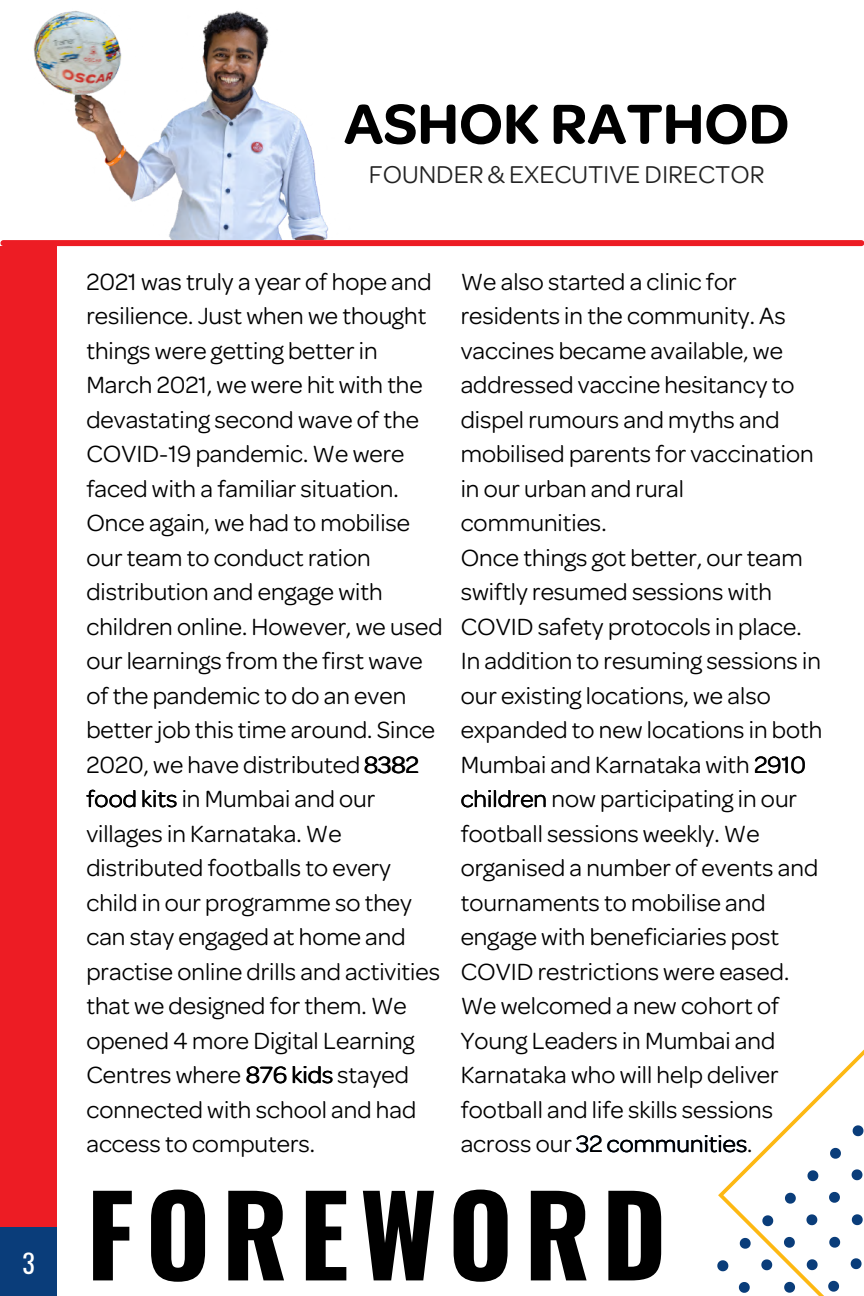
<style>
.page{position:relative;width:864px;height:1296px;background:#fff}
.page>*{position:absolute;margin:0;border:0;box-sizing:border-box;transform-origin:0 0}
.t1{font:700 110.6px "Oswald";letter-spacing:.1em;color:#000}
.t2{font:600 60px "Omnes";color:#000}
.t3{font:26px "Omnes";color:#222}
.t4{font:26px "Oswald";color:#fff}
.t5{font:25px/34.4px "Omnes";color:#000}
</style>
<div class="page">
<div style="left:0;top:246px;width:57px;height:1050px;background:#ed1c24"></div>
<div style="left:3px;top:240px;width:858px;height:6px;background:#ed1c24"></div>
<div style="left:0;top:1227px;width:57px;height:69px;background:#0a3d7a"></div>
<svg style="left:717px;top:1049px;width:147px;height:247px"></svg>
<img style="left:33px;top:11px;width:295px;height:229px">
<p class="t4" style="left:23px;top:1243px;width:14px">3</p>
<h2 class="t2" style="left:344px;top:90px;width:447px">ASHOK RATHOD</h2>
<p class="t3" style="left:369px;top:160px;width:397px">FOUNDER &amp; EXECUTIVE DIRECTOR</p>
<p class="t5" style="left:86px;top:264px;width:358px">2021 was truly a year of hope and resilience. Just when we thought things were getting better in<br>March 2021, we were hit with the devastating second wave of the<br>COVID-19 pandemic. We were faced with a familiar situation.<br>Once again, we had to mobilise our team to conduct ration distribution and engage with children online. However, we used our learnings from the first wave of the pandemic to do an even better job this time around. Since<br>2020, we have distributed 8382 food kits in Mumbai and our villages in Karnataka. We distributed footballs to every child in our programme so they can stay engaged at home and practise online drills and activities that we designed for them. We opened 4 more Digital Learning<br>Centres where 876 kidsstayed connected with school and had access to computers.</p>
<p class="t5" style="left:461px;top:264px;width:363px">We also started a clinic for residents in the community. As vaccines became available, we addressed vaccine hesitancy to dispel rumours and myths and mobilised parents for vaccination in our urban and rural communities.<br>Once things got better, our team swiftly resumed sessions with<br>COVID safety protocols in place.<br>In addition to resuming sessions in our existing locations, we also expanded to new locations in both<br>Mumbai and Karnataka with 2910 children now participating in our football sessions weekly. We organised a number of events and tournaments to mobilise and engage with beneficiaries post<br>COVID restrictions were eased.<br>We welcomed a new cohort of<br>Young Leaders in Mumbai and<br>Karnataka who will help deliver football and life skills sessions across our 32 communities.</p>
<h1 class="t1" style="left:86px;top:1148px;width:582px">FOREWORD</h1>
</div>
